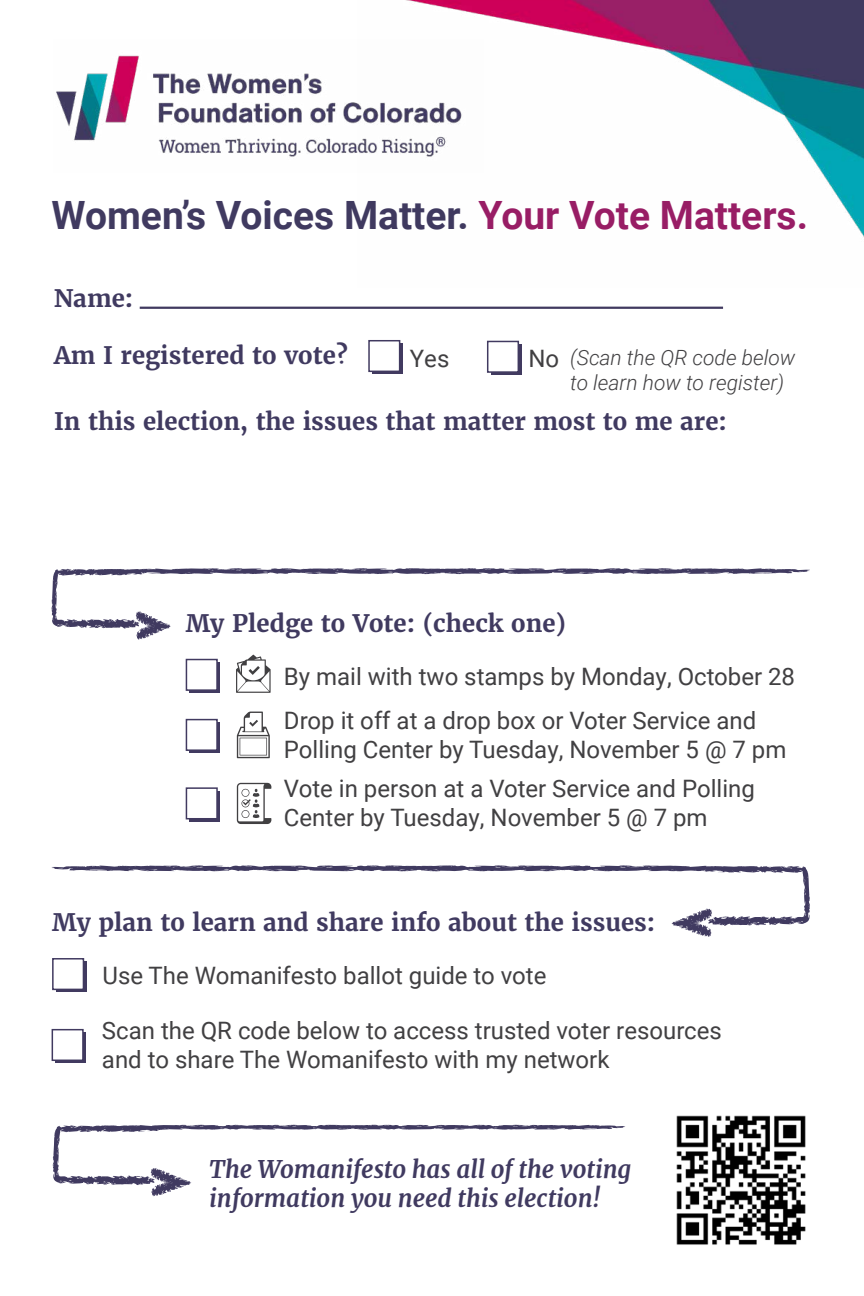
<style>
.page{position:relative;width:864px;height:1296px;background:#fff}
.page>*{position:absolute;margin:0;border:0;box-sizing:border-box;transform-origin:0 0}
.t1{font:700 39px "Roboto";color:#403a60}
.t2{font:24px/28.8px "Roboto";color:#414042}
.t3{font:700 24px "Merriweather";color:#403a60}
.t4{font:italic 700 24px/28.8px "Merriweather";color:#403a60}
.t5{font:italic 300 21px/25.2px "Roboto";color:#414042}
.s1{color:#991e66}
.s2{font-weight:400;font-style:normal;font-size:24px}
</style>
<div class="page">
<div style="left:56px;top:961px;width:31px;height:31px;background:#413a60"></div>
<div style="left:52px;top:958px;width:32px;height:32px;background:#fff;border:2px solid #413a60"></div>
<div style="left:56px;top:1032px;width:30px;height:31px;background:#413a60"></div>
<div style="left:52px;top:1029px;width:32px;height:32px;background:#fff;border:2px solid #413a60"></div>
<img style="left:676px;top:1115px;width:130px;height:130px">
<img style="left:56px;top:55px;width:302px;height:102px">
<div style="left:190px;top:662px;width:30px;height:31px;background:#413a60"></div>
<div style="left:186px;top:659px;width:32px;height:32px;background:#fff;border:2px solid #413a60"></div>
<div style="left:190px;top:722px;width:30px;height:31px;background:#413a60"></div>
<div style="left:186px;top:719px;width:32px;height:32px;background:#fff;border:2px solid #413a60"></div>
<div style="left:190px;top:791px;width:30px;height:30px;background:#413a60"></div>
<div style="left:186px;top:787px;width:32px;height:32px;background:#fff;border:2px solid #413a60"></div>
<svg style="left:236px;top:655px;width:35px;height:38px"></svg>
<svg style="left:237px;top:712px;width:33px;height:46px"></svg>
<svg style="left:237px;top:783px;width:34px;height:41px"></svg>
<hr style="left:140px;top:307px;width:583px;height:2px;background:#413a60">
<div style="left:372px;top:343px;width:31px;height:31px;background:#413a60"></div>
<div style="left:368px;top:340px;width:32px;height:32px;background:#fff;border:2px solid #413a60"></div>
<div style="left:491px;top:344px;width:31px;height:31px;background:#413a60"></div>
<div style="left:487px;top:341px;width:32px;height:32px;background:#fff;border:2px solid #413a60"></div>
<img style="left:358px;top:0;width:506px;height:237px">
<svg style="left:51px;top:568px;width:759px;height:72px"></svg>
<svg style="left:51px;top:865px;width:759px;height:72px"></svg>
<svg style="left:52px;top:1124px;width:574px;height:73px"></svg>
<h1 class="t1" style="left:52px;top:187px;width:758px">Women’s Voices Matter. <span class="s1">Your Vote Matters.</span></h1>
<p class="t3" style="left:54px;top:283px;width:81px">Name:</p>
<p class="t3" style="left:54px;top:340px;width:296px">Am I registered to vote?</p>
<p class="t2" style="left:410px;top:343px;width:41px">Yes</p>
<p class="t5" style="left:570px;top:344px;width:227px;text-indent:-42px"><span class="s2">No</span> (Scan the QR code below to learn how to register)</p>
<p class="t3" style="left:54px;top:406px;width:675px">In this election, the issues that matter most to me are:</p>
<p class="t3" style="left:186px;top:608px;width:382px">My Pledge to Vote: (check one)</p>
<p class="t2" style="left:284px;top:661px;width:513px">By mail with two stamps by Monday, October 28</p>
<p class="t2" style="left:284px;top:705px;width:504px">Drop it off at a drop box or Voter Service and<br>Polling Center by Tuesday, November 5 @ 7 pm</p>
<p class="t2" style="left:284px;top:774px;width:472px">Vote in person at a Voter Service and Polling<br>Center by Tuesday, November 5 @ 7 pm</p>
<p class="t3" style="left:52px;top:907px;width:605px">My plan to learn and share info about the issues:</p>
<p class="t2" style="left:102px;top:960px;width:446px">Use The Womanifesto ballot guide to vote</p>
<p class="t2" style="left:102px;top:1016px;width:621px">Scan the QR code below to access trusted voter resources and to share The Womanifesto with my network</p>
<p class="t4" style="left:209px;top:1156px;width:424px">The Womanifesto has all of the voting information you need this election!</p>
</div>
